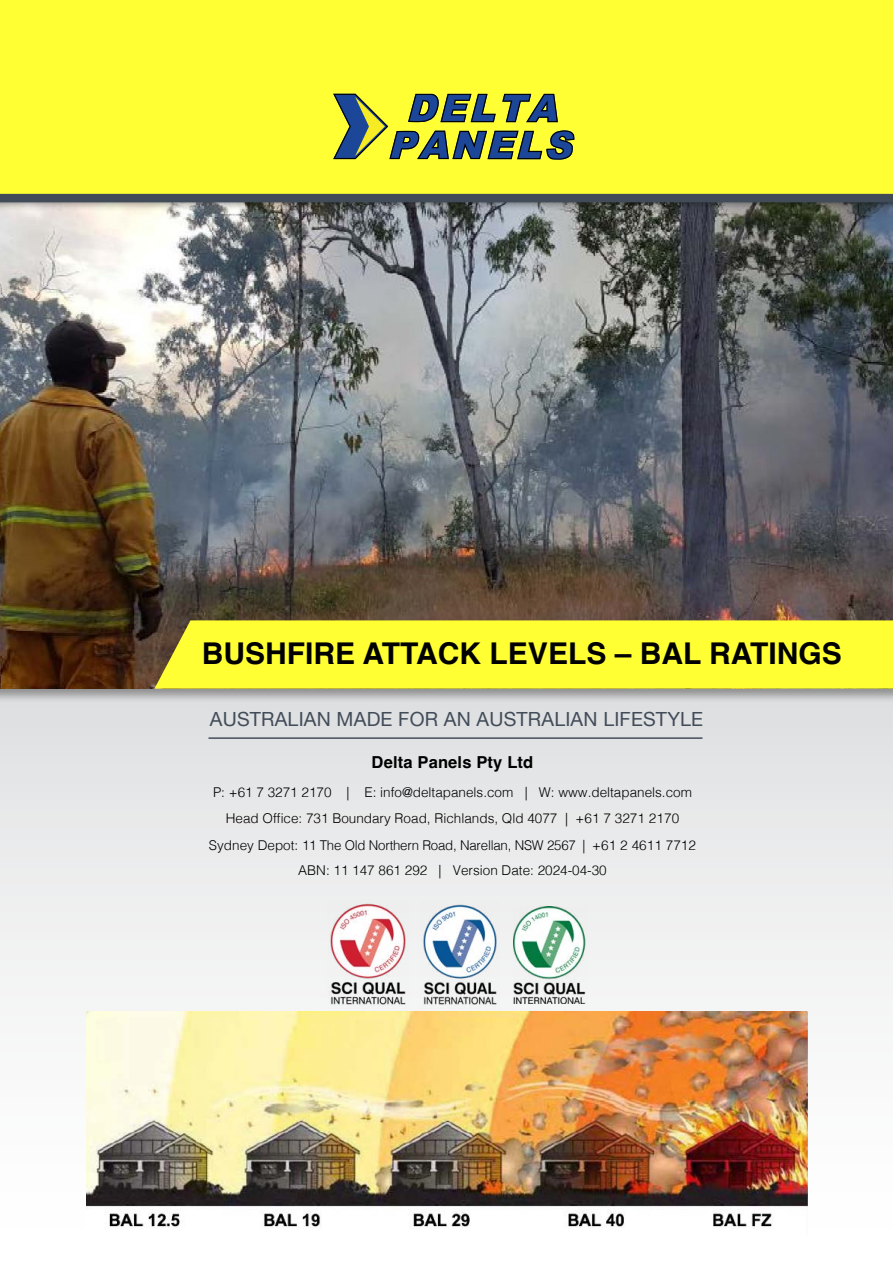
<style>
.page{position:relative;width:893px;height:1263px;background:#fff}
.page>*{position:absolute;margin:0;border:0;box-sizing:border-box;transform-origin:0 0}
.t1{font:700 30px "Helvetica";color:#000}
.t2{font:19.5px "Helvetica Neue";letter-spacing:.01em;color:#424c59}
.t3{font:700 16.5px "Helvetica";letter-spacing:.01em;color:#000}
.t4{font:300 13.5px/26.7px "Helvetica";color:#000;text-align:center}
</style>
<div class="page">
<div style="left:0;top:689px;width:893px;height:574px;background:linear-gradient(to bottom,#e0e1e2,#fff)"></div>
<img style="left:87px;top:1011px;width:721px;height:224px">
<div style="left:0;top:179px;width:893px;height:524px;background:#000;opacity:.35"></div>
<img style="left:0;top:211px;width:893px;height:478px">
<div style="left:0;top:0;width:893px;height:211px;background:#000;opacity:.5"></div>
<div style="left:0;top:0;width:893px;height:194px;background:#ff3"></div>
<div style="left:0;top:194px;width:893px;height:8px;background:#424c59"></div>
<hr style="left:208px;top:737px;width:494px;height:2px;background:#424c59">
<div style="left:154px;top:620px;width:739px;height:69px;background:#ff3"></div>
<svg style="left:333px;top:93px;width:242px;height:67px"></svg>
<img style="left:328px;top:899px;width:81px;height:110px">
<img style="left:420px;top:901px;width:80px;height:108px">
<img style="left:513px;top:906px;width:74px;height:97px">
<h1 class="t1" style="left:202px;top:635px;width:642px">BUSHFIRE ATTACK LEVELS – BAL RATINGS</h1>
<h2 class="t2" style="left:210px;top:705px;width:495px">AUSTRALIAN MADE FOR AN AUSTRALIAN LIFESTYLE</h2>
<p class="t3" style="left:372px;top:752px;width:163px">Delta Panels Pty Ltd</p>
<p class="t4" style="left:209px;top:777px;width:488px">P: +61 7 3271 2170 | E: info@deltapanels.com | W: www.deltapanels.com<br>Head Office: 731 Boundary Road, Richlands, Qld 4077 | +61 7 3271 2170<br>Sydney Depot: 11 The Old Northern Road, Narellan, NSW 2567 | +61 2 4611 7712</p>
<p class="t4" style="left:298px;top:856px;width:310px">ABN: 11 147 861 292 | Version Date: 2024-04-30</p>
</div>
